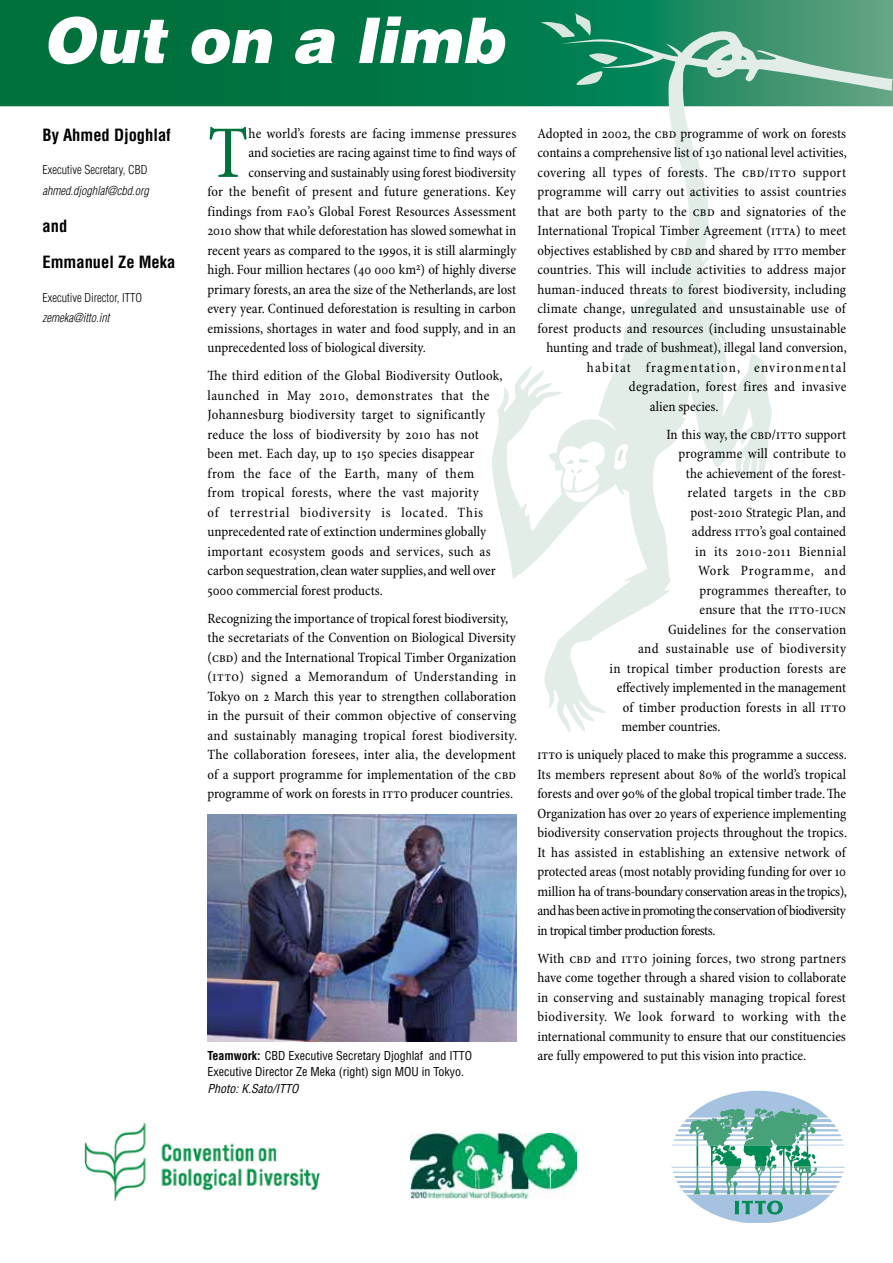
<style>
.page{position:relative;width:893px;height:1263px;background:#fff}
.page>*{position:absolute;margin:0;border:0;box-sizing:border-box;transform-origin:0 0}
.t1{font:condensed 75px "Minion Pro";color:#00703c}
.t2{font:italic 900 63px "Helvetica";letter-spacing:.005em;color:#fff}
.t3{font:700 condensed 16.5px "Helvetica";color:#000}
.t4{font:condensed 14.25px/19.5px "Minion Pro";letter-spacing:.005em;color:#000}
.t5{font:condensed 14.25px "Minion Pro";letter-spacing:.025em;color:#000}
.t6{font:condensed 14.25px "Minion Pro";letter-spacing:.03em;color:#000}
.t7{font:condensed 14.25px "Minion Pro";letter-spacing:.035em;color:#000}
.t8{font:condensed 14.25px "Minion Pro";letter-spacing:.085em;color:#000}
.t9{font:condensed 14.25px "Minion Pro";letter-spacing:.06em;color:#000}
.t10{font:condensed 12px "Helvetica";color:#000}
.t11{font:300 condensed 12px "Helvetica";color:#000}
.t12{font:italic 300 condensed 12px "Helvetica";color:#000}
.t13{font:italic condensed 12px "Helvetica";color:#000}
.s1{font-weight:700}
</style>
<div class="page">
<svg style="left:0;top:0;width:893px;height:106px;background:#067746"></svg>
<svg style="left:541px;top:13px;width:50px;height:17px"></svg>
<svg style="left:489px;top:30px;width:404px;height:702px"></svg>
<svg style="left:613px;top:444px;width:22px;height:26px"></svg>
<svg style="left:559px;top:442px;width:46px;height:62px"></svg>
<img style="left:207px;top:815px;width:309px;height:227px">
<img style="left:84px;top:1123px;width:237px;height:78px">
<img style="left:411px;top:1134px;width:166px;height:65px">
<svg style="left:671px;top:1091px;width:174px;height:132px"></svg>
<h2 class="t2" style="left:43px;top:-1px;width:463px">Out on a limb</h2>
<p class="t3" style="left:43px;top:124px;width:130px">By Ahmed Djoghlaf</p>
<p class="t11" style="left:43px;top:162px;width:106px">Executive Secretary, CBD</p>
<p class="t12" style="left:43px;top:183px;width:108px">ahmed.djoghlaf@cbd.org</p>
<p class="t3" style="left:43px;top:215px;width:26px">and</p>
<p class="t3" style="left:43px;top:252px;width:134px">Emmanuel Ze Meka</p>
<p class="t11" style="left:43px;top:290px;width:101px">Executive Director, ITTO</p>
<p class="t12" style="left:43px;top:310px;width:68px">zemeka@itto.int</p>
<h1 class="t1" style="left:207px;top:108px;width:43px">T</h1>
<p class="t4" style="left:249px;top:124px;width:269px">he world’s forests are facing immense pressures</p>
<p class="t4" style="left:249px;top:144px;width:269px">and societies are racing against time to find ways of</p>
<p class="t4" style="left:249px;top:163px;width:269px">conserving and sustainably using forest biodiversity</p>
<p class="t4" style="left:207px;top:183px;width:310px">for the benefit of present and future generations. Key</p>
<p class="t4" style="left:207px;top:202px;width:310px">findings from fao’s Global Forest Resources Assessment</p>
<p class="t4" style="left:207px;top:222px;width:310px">2010 show that while deforestation has slowed somewhat in</p>
<p class="t4" style="left:207px;top:241px;width:310px">recent years as compared to the 1990s, it is still alarmingly</p>
<p class="t4" style="left:207px;top:261px;width:310px">high. Four million hectares (40 000 km<sup>2</sup>) of highly diverse</p>
<p class="t4" style="left:207px;top:280px;width:310px">primary forests, an area the size of the Netherlands, are lost</p>
<p class="t4" style="left:207px;top:300px;width:310px">every year. Continued deforestation is resulting in carbon</p>
<p class="t4" style="left:207px;top:319px;width:310px">emissions, shortages in water and food supply, and in an</p>
<p class="t4" style="left:207px;top:339px;width:220px">unprecedented loss of biological diversity.</p>
<p class="t4" style="left:207px;top:367px;width:297px">The third edition of the Global Biodiversity Outlook, launched in May 2010, demonstrates that the Johannesburg biodiversity target to significantly reduce the loss of biodiversity by 2010 has not been met. Each day, up to 150 species disappear from the face of the Earth, many of them from tropical forests, where the vast majority<br>of terrestrial biodiversity is located. This unprecedented rate of extinction undermines globally important ecosystem goods and services, such as carbon sequestration, clean water supplies, and well over 5000 commercial forest products.</p>
<p class="t4" style="left:207px;top:609px;width:311px">Recognizing the importance of tropical forest biodiversity, the secretariats of the Convention on Biological Diversity (cbd) and the International Tropical Timber Organization (itto) signed a Memorandum of Understanding in Tokyo on 2 March this year to strengthen collaboration in the pursuit of their common objective of conserving and sustainably managing tropical forest biodiversity.<br>The collaboration foresees, inter alia, the development of a support programme for implementation of the cbd programme of work on forests in itto producer countries.</p>
<p class="t4" style="left:537px;top:124px;width:310px">Adopted in 2002, the cbd programme of work on forests</p>
<p class="t4" style="left:537px;top:144px;width:311px">contains a comprehensive list of 130 national level activities,</p>
<p class="t6" style="left:537px;top:164px;width:310px">covering all types of forests. The cbd/itto support</p>
<p class="t4" style="left:537px;top:183px;width:310px">programme will carry out activities to assist countries</p>
<p class="t4" style="left:537px;top:202px;width:310px">that are both party to the cbd and signatories of the</p>
<p class="t4" style="left:537px;top:222px;width:310px">International Tropical Timber Agreement (itta) to meet</p>
<p class="t4" style="left:537px;top:241px;width:310px">objectives established by cbd and shared by itto member</p>
<p class="t4" style="left:537px;top:261px;width:310px">countries. This will include activities to address major</p>
<p class="t4" style="left:537px;top:280px;width:310px">human-induced threats to forest biodiversity, including</p>
<p class="t4" style="left:537px;top:300px;width:310px">climate change, unregulated and unsustainable use of</p>
<p class="t4" style="left:537px;top:319px;width:310px">forest products and resources (including unsustainable</p>
<p class="t4" style="left:546px;top:339px;width:302px">hunting and trade of bushmeat), illegal land conversion,</p>
<p class="t8" style="left:587px;top:359px;width:261px">habitat fragmentation, environmental</p>
<p class="t5" style="left:629px;top:378px;width:219px">degradation, forest fires and invasive</p>
<p class="t4" style="left:650px;top:397px;width:70px">alien species.</p>
<p class="t4" style="left:666px;top:425px;width:181px">In this way, the cbd/itto support</p>
<p class="t4" style="left:678px;top:445px;width:169px">programme will contribute to</p>
<p class="t4" style="left:686px;top:464px;width:162px">the achievement of the forest-</p>
<p class="t7" style="left:687px;top:484px;width:160px">related targets in the cbd</p>
<p class="t4" style="left:690px;top:503px;width:157px">post-2010 Strategic Plan, and</p>
<p class="t4" style="left:692px;top:523px;width:156px">address itto’s goal contained</p>
<p class="t7" style="left:695px;top:543px;width:153px">in its 2010-2011 Biennial</p>
<p class="t9" style="left:698px;top:562px;width:150px">Work Programme, and</p>
<p class="t4" style="left:699px;top:581px;width:148px">programmes thereafter, to</p>
<p class="t4" style="left:699px;top:601px;width:148px">ensure that the itto-iucn</p>
<p class="t4" style="left:668px;top:620px;width:180px">Guidelines for the conservation</p>
<p class="t5" style="left:638px;top:640px;width:210px">and sustainable use of biodiversity</p>
<p class="t4" style="left:609px;top:659px;width:238px">in tropical timber production forests are</p>
<p class="t4" style="left:617px;top:679px;width:231px">effectively implemented in the management</p>
<p class="t4" style="left:623px;top:698px;width:225px">of timber production forests in all itto</p>
<p class="t4" style="left:621px;top:717px;width:101px">member countries.</p>
<p class="t4" style="left:537px;top:745px;width:311px;text-align:justify">itto is uniquely placed to make this programme a success.<br>Its members represent about 80% of the world’s tropical forests and over 90% of the global tropical timber trade. The Organization has over 20 years of experience implementing biodiversity conservation projects throughout the tropics.<br>It has assisted in establishing an extensive network of protected areas (most notably providing funding for over 10 million ha of trans-boundary conservation areas in the tropics), and has been active in promoting the conservation of biodiversity in tropical timber production forests.</p>
<p class="t4" style="left:537px;top:949px;width:310px;text-align:justify">With cbd and itto joining forces, two strong partners have come together through a shared vision to collaborate in conserving and sustainably managing tropical forest biodiversity. We look forward to working with the international community to ensure that our constituencies</p>
<p class="t10" style="left:207px;top:1048px;width:266px"><span class="s1">Teamwork:</span> CBD Executive Secretary Djoghlaf and ITTO</p>
<p class="t4" style="left:537px;top:1046px;width:270px">are fully empowered to put this vision into practice.</p>
<p class="t10" style="left:207px;top:1064px;width:258px">Executive Director Ze Meka (right) sign MOU in Tokyo.</p>
<p class="t13" style="left:207px;top:1081px;width:93px">Photo: K.Sato/ITTO</p>
</div>
